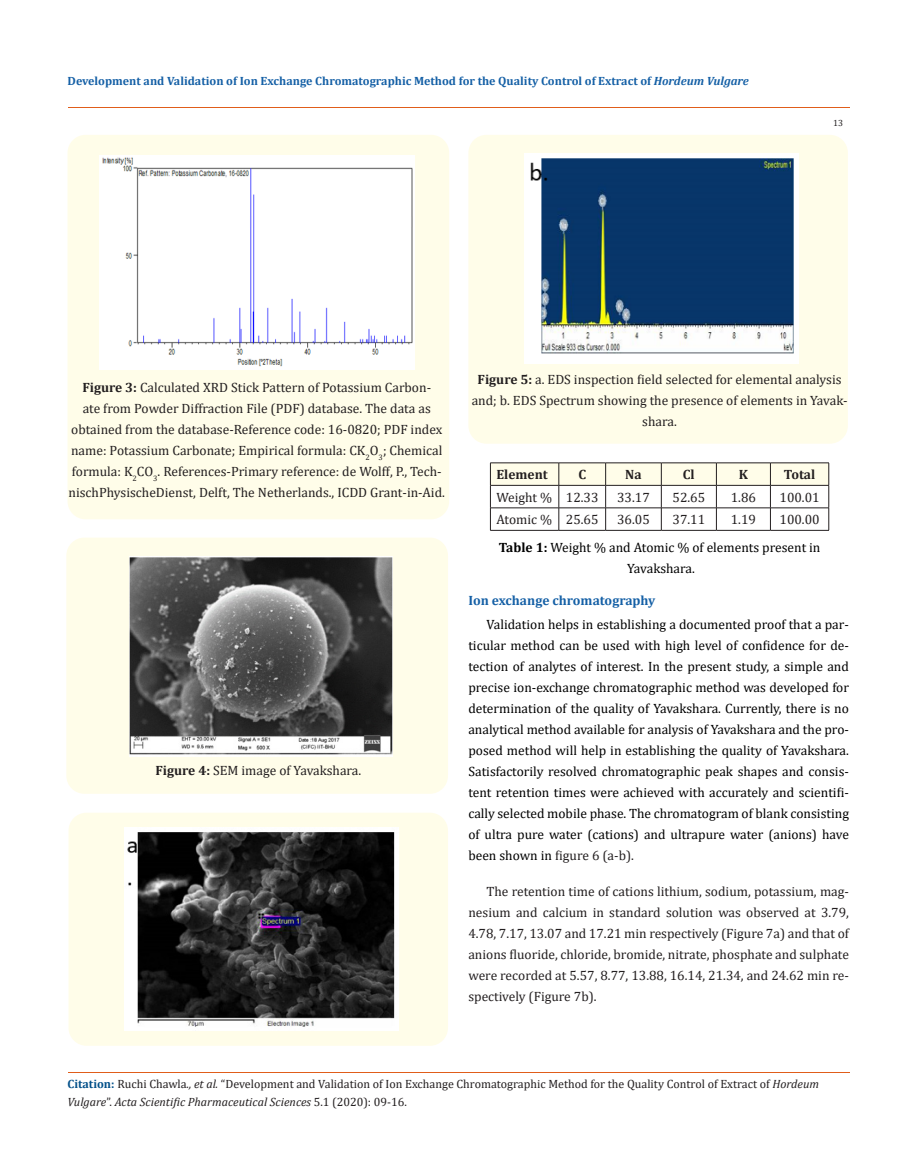
<style>
.page{position:relative;width:917px;height:1170px;background:#fff}
.page>*{position:absolute;margin:0;border:0;box-sizing:border-box;transform-origin:0 0}
.List_Paragraph{font:13.5px/21px "Cambria";color:#231f20;text-align:center}
.List_Paragraph-2{font:13.5px/21px "Cambria";color:#000;text-align:center}
.List_Paragraph-3{font:700 13.5px "Cambria";color:#1560a6}
.t1{font:700 13.5px "Cambria";color:#231f20}
.t2{font:12px/18px "Cambria";color:#231f20}
.t3{font:700 12px "Cambria";color:#1560a6}
.t4{font:9px "Cambria";color:#231f20}
.s1{font-style:italic}
.s2{font-weight:700}
.s3{color:#231f20}
.s4{font-weight:700;color:#035089}
</style>
<div class="page">
<div style="left:68px;top:135px;width:381px;height:384px;background:#fffde9;border-radius:18px"></div>
<img style="left:99px;top:156px;width:315px;height:214px">
<div style="left:66px;top:538px;width:382px;height:256px;background:#fffde9;border-radius:18px"></div>
<img style="left:129px;top:557px;width:263px;height:200px">
<div style="left:68px;top:813px;width:380px;height:233px;background:#fffde9;border-radius:18px"></div>
<img style="left:125px;top:828px;width:273px;height:203px">
<svg style="left:490px;top:463px;width:339px;height:67px"></svg>
<hr style="left:490px;top:530px;width:69px;height:1px;background:#231f20">
<hr style="left:559px;top:530px;width:46px;height:1px;background:#231f20">
<hr style="left:605px;top:530px;width:56px;height:1px;background:#231f20">
<hr style="left:661px;top:530px;width:55px;height:1px;background:#231f20">
<hr style="left:716px;top:530px;width:54px;height:1px;background:#231f20">
<hr style="left:770px;top:530px;width:59px;height:1px;background:#231f20">
<div style="left:468px;top:135px;width:379px;height:309px;background:#fffde9;border-radius:18px"></div>
<img style="left:524px;top:154px;width:274px;height:210px">
<hr style="left:68px;top:108px;width:781px;height:1px;background:#e05d1a">
<hr style="left:68px;top:1072px;width:781px;height:1px;background:#e05d1a">
<p class="t3" style="left:68px;top:73px;width:683px">Development and Validation of Ion Exchange Chromatographic Method for the Quality Control of Extract of <span class="s1">Hordeum Vulgare</span></p>
<p class="t4" style="left:833px;top:118px;width:11px">13</p>
<p class="List_Paragraph" style="left:69px;top:377px;width:378px"><span class="s2">Figure 3:</span> Calculated XRD Stick Pattern of Potassium Carbon-<br>ate from Powder Diffraction File (PDF) database. The data as obtained from the database-Reference code: 16-0820; PDF index name: Potassium Carbonate; Empirical formula: CK<sub>2</sub>O<sub>3</sub>; Chemical formula: K<sub>2</sub>CO<sub>3</sub>. References-Primary reference: de Wolff, P., Tech&shy;nischPhysischeDienst, Delft, The Netherlands., ICDD Grant-in-Aid.</p>
<p class="List_Paragraph" style="left:155px;top:760px;width:207px"><span class="s2">Figure 4:</span> SEM image of Yavakshara.</p>
<p class="List_Paragraph" style="left:471px;top:369px;width:377px"><span class="s2">Figure 5:</span> a. EDS inspection field selected for elemental analysis and; b. EDS Spectrum showing the presence of elements in Yavak&shy;shara.</p>
<p class="t1" style="left:496px;top:465px;width:53px">Element</p>
<p class="t1" style="left:578px;top:465px;width:9px">C</p>
<p class="t1" style="left:625px;top:465px;width:18px">Na</p>
<p class="t1" style="left:683px;top:465px;width:13px">Cl</p>
<p class="t1" style="left:738px;top:465px;width:11px">K</p>
<p class="t1" style="left:783px;top:465px;width:33px">Total</p>
<p class="List_Paragraph" style="left:496px;top:487px;width:57px">Weight %</p>
<p class="List_Paragraph" style="left:566px;top:487px;width:34px">12.33</p>
<p class="List_Paragraph" style="left:617px;top:487px;width:34px">33.17</p>
<p class="List_Paragraph" style="left:672px;top:487px;width:34px">52.65</p>
<p class="List_Paragraph" style="left:730px;top:487px;width:27px">1.86</p>
<p class="List_Paragraph" style="left:779px;top:487px;width:42px">100.01</p>
<p class="List_Paragraph" style="left:496px;top:509px;width:57px">Atomic %</p>
<p class="List_Paragraph" style="left:566px;top:509px;width:34px">25.65</p>
<p class="List_Paragraph" style="left:617px;top:509px;width:34px">36.05</p>
<p class="List_Paragraph" style="left:672px;top:509px;width:34px">37.11</p>
<p class="List_Paragraph" style="left:730px;top:509px;width:27px">1.19</p>
<p class="List_Paragraph" style="left:779px;top:509px;width:42px">100.00</p>
<p class="List_Paragraph-2" style="left:498px;top:536px;width:323px"><span class="s2">Table 1:</span> Weight % and Atomic % of elements present in<br>Yavakshara.</p>
<p class="List_Paragraph-3" style="left:468px;top:590px;width:188px">Ion exchange chromatography</p>
<p class="List_Paragraph-2" style="left:468px;top:613px;width:382px;text-align:justify;text-indent:18px">Validation helps in establishing a documented proof that a par&shy;ticular method can be used with high level of confidence for de&shy;tection of analytes of interest. In the present study, a simple and precise ion-exchange chromatographic method was developed for determination of the quality of Yavakshara. Currently, there is no analytical method available for analysis of Yavakshara and the pro&shy;posed method will help in establishing the quality of Yavakshara.<br>Satisfactorily resolved chromatographic peak shapes and consis&shy;tent retention times were achieved with accurately and scientifi&shy;cally selected mobile phase. The chromatogram of blank consisting of ultra pure water (cations) and ultrapure water (anions) have been shown in <span class="s3">figure 6 (a-b).</span></p>
<p class="List_Paragraph" style="left:468px;top:880px;width:382px;text-align:justify;text-indent:18px">The retention time of cations lithium, sodium, potassium, mag&shy;nesium and calcium in standard solution was observed at 3.79, 4.78, 7.17, 13.07 and 17.21 min respectively (Figure 7a) and that of anions fluoride, chloride, bromide, nitrate, phosphate and sulphate were recorded at 5.57, 8.77, 13.88, 16.14, 21.34, and 24.62 min re&shy;spectively (Figure 7b).</p>
<p class="t2" style="left:68px;top:1075px;width:753px"><span class="s4">Citation:</span> Ruchi Chawla<span class="s1">., et al.</span> “Development and Validation of Ion Exchange Chromatographic Method for the Quality Control of Extract of <span class="s1">Hordeum<br>Vulgare</span>”. <span class="s1">Acta Scientific Pharmaceutical Sciences</span> 5.1 (2020): 09-16.</p>
</div>
